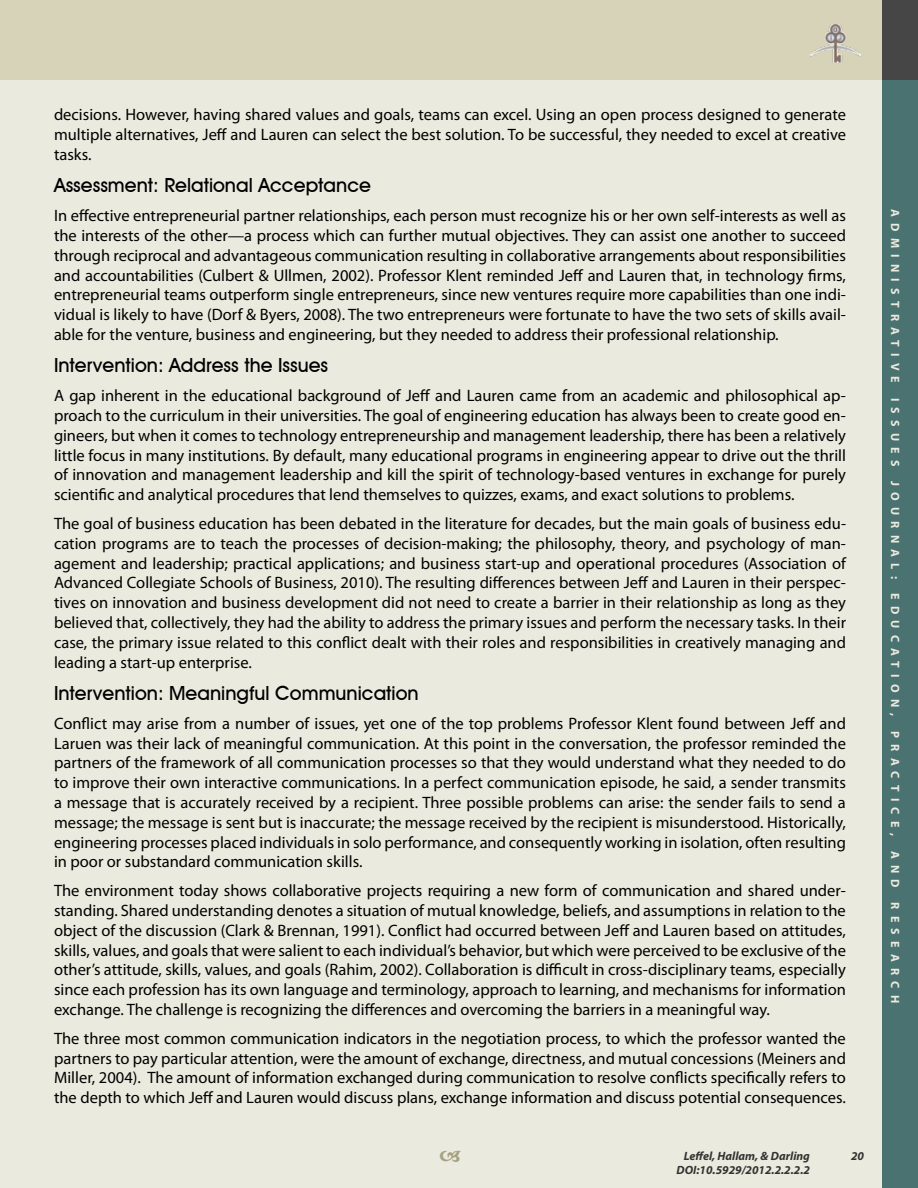
<style>
.page{position:relative;width:918px;height:1188px;background:#ebeade}
.page>*{position:absolute;margin:0;border:0;box-sizing:border-box;transform-origin:0 0}
.t1{font:500 19.5px "Avant Garde IT Cby BT";color:#000}
.t2{font:16.5px/19.8px "Myriad Pro";color:#000;text-align:justify}
.t3{font:700 12px "Myriad Pro";letter-spacing:.52em;color:#ebeade}
.t4{font:italic 700 12px "Myriad Pro";color:#333}
</style>
<div class="page">
<div style="left:0;top:0;width:882px;height:80px;background:#d7d3b9"></div>
<div style="left:882px;top:80px;width:36px;height:1108px;background:#4a7270"></div>
<div style="left:882px;top:0;width:36px;height:80px;background:#464646"></div>
<img style="left:811px;top:24px;width:50px;height:38px">
<p class="t2" style="left:54px;top:105px;width:794px">decisions. However, having shared values and goals, teams can excel. Using an open process designed to generate multiple alternatives, Jeff and Lauren can select the best solution. To be successful, they needed to excel at creative tasks.</p>
<p class="t1" style="left:54px;top:174px;width:319px">Assessment: Relational Acceptance</p>
<p class="t2" style="left:54px;top:205px;width:794px">In effective entrepreneurial partner relationships, each person must recognize his or her own self-interests as well as the interests of the other—a process which can further mutual objectives. They can assist one another to succeed through reciprocal and advantageous communication resulting in collaborative arrangements about responsibilities and accountabilities (Culbert &amp; Ullmen, 2002). Professor Klent reminded Jeff and Lauren that, in technology firms, entrepreneurial teams outperform single entrepreneurs, since new ventures require more capabilities than one indi&shy;vidual is likely to have (Dorf &amp; Byers, 2008). The two entrepreneurs were fortunate to have the two sets of skills avail&shy;able for the venture, business and engineering, but they needed to address their professional relationship.</p>
<p class="t1" style="left:54px;top:354px;width:276px">Intervention: Address the Issues</p>
<p class="t2" style="left:54px;top:385px;width:794px">A gap inherent in the educational background of Jeff and Lauren came from an academic and philosophical ap&shy;proach to the curriculum in their universities. The goal of engineering education has always been to create good en&shy;gineers, but when it comes to technology entrepreneurship and management leadership, there has been a relatively little focus in many institutions. By default, many educational programs in engineering appear to drive out the thrill of innovation and management leadership and kill the spirit of technology-based ventures in exchange for purely scientific and analytical procedures that lend themselves to quizzes, exams, and exact solutions to problems.</p>
<p class="t2" style="left:54px;top:513px;width:794px">The goal of business education has been debated in the literature for decades, but the main goals of business edu&shy;cation programs are to teach the processes of decision-making; the philosophy, theory, and psychology of man&shy;agement and leadership; practical applications; and business start-up and operational procedures (Association of Advanced Collegiate Schools of Business, 2010). The resulting differences between Jeff and Lauren in their perspec&shy;tives on innovation and business development did not need to create a barrier in their relationship as long as they believed that, collectively, they had the ability to address the primary issues and perform the necessary tasks. In their case, the primary issue related to this conflict dealt with their roles and responsibilities in creatively managing and leading a start-up enterprise.</p>
<p class="t1" style="left:54px;top:681px;width:366px">Intervention: Meaningful Communication</p>
<p class="t2" style="left:54px;top:713px;width:794px">Conflict may arise from a number of issues, yet one of the top problems Professor Klent found between Jeff and Laruen was their lack of meaningful communication. At this point in the conversation, the professor reminded the partners of the framework of all communication processes so that they would understand what they needed to do to improve their own interactive communications. In a perfect communication episode, he said, a sender transmits a message that is accurately received by a recipient. Three possible problems can arise: the sender fails to send a message; the message is sent but is inaccurate; the message received by the recipient is misunderstood. Historically, engineering processes placed individuals in solo performance, and consequently working in isolation, often resulting in poor or substandard communication skills.</p>
<p class="t2" style="left:54px;top:880px;width:793px">The environment today shows collaborative projects requiring a new form of communication and shared under&shy;standing. Shared understanding denotes a situation of mutual knowledge, beliefs, and assumptions in relation to the object of the discussion (Clark &amp; Brennan, 1991). Conflict had occurred between Jeff and Lauren based on attitudes, skills, values, and goals that were salient to each individual’s behavior, but which were perceived to be exclusive of the other’s attitude, skills, values, and goals (Rahim, 2002). Collaboration is difficult in cross-disciplinary teams, especially since each profession has its own language and terminology, approach to learning, and mechanisms for information exchange. The challenge is recognizing the differences and overcoming the barriers in a meaningful way.</p>
<p class="t2" style="left:54px;top:1028px;width:794px">The three most common communication indicators in the negotiation process, to which the professor wanted the partners to pay particular attention, were the amount of exchange, directness, and mutual concessions (Meiners and Miller, 2004). The amount of information exchanged during communication to resolve conflicts specifically refers to the depth to which Jeff and Lauren would discuss plans, exchange information and discuss potential consequences.</p>
<p class="t4" style="left:684px;top:1148px;width:128px">Leffel, Hallam, &amp; Darling</p>
<p class="t4" style="left:851px;top:1148px;width:14px">20</p>
<p class="t4" style="left:677px;top:1162px;width:135px">DOI:10.5929/2012.2.2.2.2</p>
<p class="t3" style="left:903px;top:209px;width:795px;rotate:90deg">ADMINISTRATIVE ISSUES JOURNAL: EdUCATION, PRACTICE, AND RESEARCH</p>
</div>
